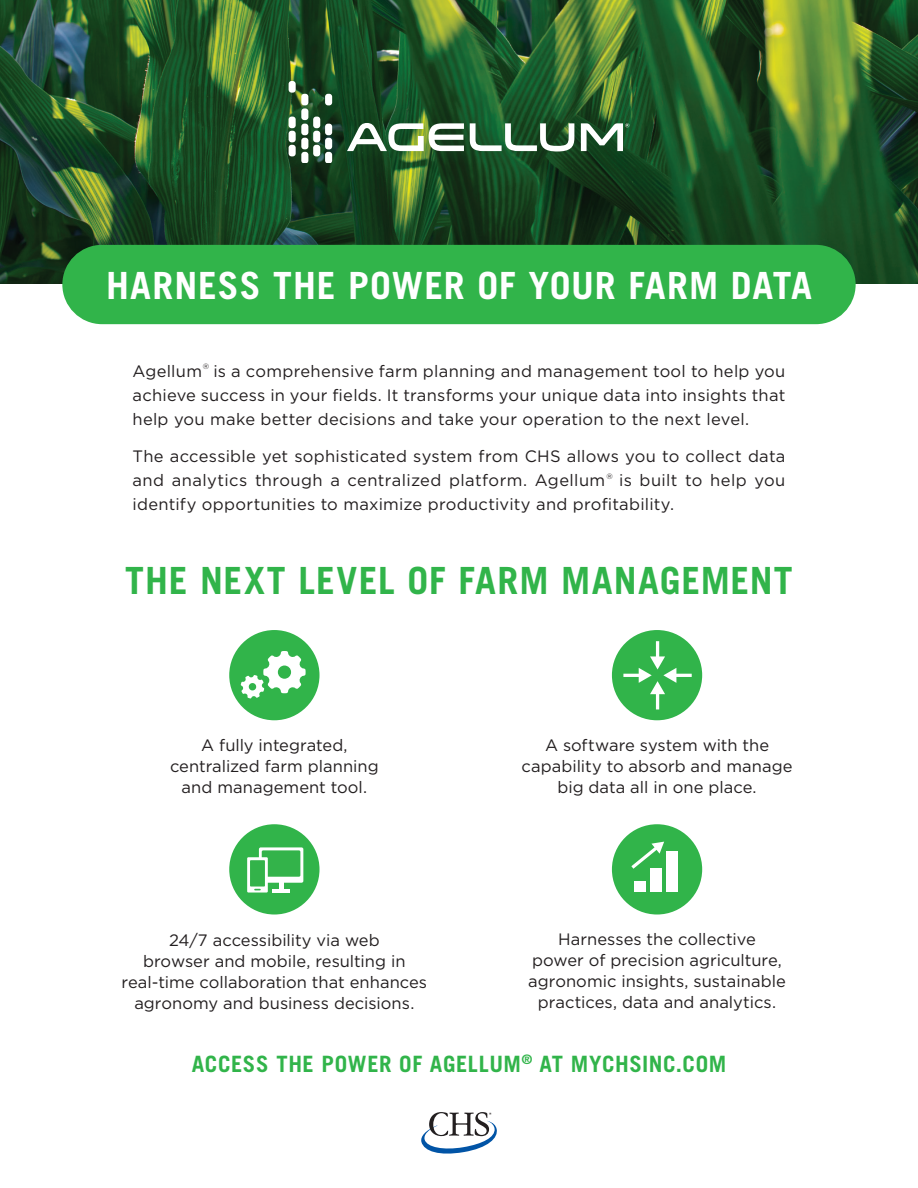
<style>
.page{position:relative;width:918px;height:1188px;background:#fff}
.page>*{position:absolute;margin:0;border:0;box-sizing:border-box;transform-origin:0 0}
.t1{font:700 37.5px "Trade Gothic";letter-spacing:.02em;color:#fff}
.t2{font:700 37.5px "Trade Gothic";letter-spacing:.03em;color:#31b44a}
.t3{font:700 22.5px "Trade Gothic";letter-spacing:.025em;color:#31b44a}
.t4{font:16.5px/21px "Gotham";color:#231f20;text-align:center}
</style>
<div class="page">
<img style="left:0;top:0;width:918px;height:284px">
<div style="left:612px;top:824px;width:90px;height:91px;background:#31b44a;border-radius:50%"></div>
<div style="left:634px;top:881px;width:12px;height:11px;background:#fff"></div>
<div style="left:666px;top:852px;width:12px;height:40px;background:#fff"></div>
<div style="left:650px;top:868px;width:12px;height:24px;background:#fff"></div>
<svg style="left:631px;top:842px;width:33px;height:27px"></svg>
<div style="left:229px;top:824px;width:91px;height:91px;background:#31b44a;border-radius:50%"></div>
<div style="left:259px;top:847px;width:44px;height:36px;background:#fff;border-radius:2px"></div>
<hr style="left:272px;top:889px;width:18px;height:3px;background:#fff">
<hr style="left:279px;top:879px;width:4px;height:11px;background:#fff">
<div style="left:262px;top:850px;width:38px;height:27px;background:#33b34a"></div>
<div style="left:247px;top:857px;width:21px;height:36px;background:#fff"></div>
<div style="left:250px;top:860px;width:15px;height:27px;background:#33b34a"></div>
<div style="left:229px;top:630px;width:91px;height:90px;background:#31b44a;border-radius:50%"></div>
<svg style="left:241px;top:651px;width:65px;height:48px"></svg>
<div style="left:612px;top:630px;width:90px;height:90px;background:#31b44a;border-radius:50%"></div>
<hr style="left:623px;top:674px;width:18px;height:3px;background:#fff">
<hr style="left:674px;top:674px;width:18px;height:3px;background:#fff">
<hr style="left:656px;top:641px;width:3px;height:18px;background:#fff">
<hr style="left:656px;top:692px;width:3px;height:17px;background:#fff">
<svg style="left:639px;top:656px;width:37px;height:38px"></svg>
<div style="left:281px;top:74px;width:363px;height:103px;background:#195328;opacity:.5"></div>
<svg style="left:347px;top:123px;width:117px;height:28px"></svg>
<svg style="left:470px;top:123px;width:104px;height:28px"></svg>
<svg style="left:325px;top:152px;width:7px;height:10px"></svg>
<div style="left:325px;top:138px;width:7px;height:11px;background:#fff;border-radius:3px"></div>
<div style="left:325px;top:124px;width:7px;height:11px;background:#fff;border-radius:3px"></div>
<div style="left:325px;top:94px;width:7px;height:11px;background:#fff;border-radius:3px"></div>
<div style="left:289px;top:145px;width:7px;height:11px;background:#fff;border-radius:3px"></div>
<div style="left:289px;top:131px;width:7px;height:11px;background:#fff;border-radius:3px"></div>
<div style="left:289px;top:117px;width:7px;height:11px;background:#fff;border-radius:3px"></div>
<div style="left:289px;top:81px;width:7px;height:12px;background:#fff;border-radius:3px"></div>
<div style="left:313px;top:145px;width:7px;height:11px;background:#fff;border-radius:3px"></div>
<div style="left:313px;top:131px;width:7px;height:11px;background:#fff;border-radius:3px"></div>
<div style="left:313px;top:117px;width:7px;height:11px;background:#fff;border-radius:3px"></div>
<svg style="left:301px;top:152px;width:7px;height:10px"></svg>
<div style="left:301px;top:138px;width:7px;height:11px;background:#fff;border-radius:3px"></div>
<div style="left:301px;top:124px;width:7px;height:11px;background:#fff;border-radius:3px"></div>
<div style="left:301px;top:108px;width:7px;height:12px;background:#fff;border-radius:3px"></div>
<div style="left:301px;top:94px;width:7px;height:11px;background:#fff;border-radius:3px"></div>
<svg style="left:581px;top:123px;width:48px;height:28px"></svg>
<div style="left:62px;top:245px;width:794px;height:79px;background:#31b44a;border-radius:40px"></div>
<svg style="left:421px;top:1112px;width:76px;height:42px"></svg>
<p class="t1" style="left:106px;top:262px;width:707px">HARNESS THE POWER OF YOUR FARM DATA</p>
<p class="t4" style="left:133px;top:359px;width:654px;line-height:24px;text-align:justify">Agellum<sup>®</sup> is a comprehensive farm planning and management tool to help you achieve success in your fields. It transforms your unique data into insights that help you make better decisions and take your operation to the next level.</p>
<p class="t4" style="left:133px;top:444px;width:654px;line-height:24px;text-align:justify">The accessible yet sophisticated system from CHS allows you to collect data and analytics through a centralized platform. Agellum<sup>®</sup> is built to help you identify opportunities to maximize productivity and profitability.</p>
<p class="t2" style="left:125px;top:558px;width:669px">THE NEXT LEVEL OF FARM MANAGEMENT</p>
<p class="t4" style="left:201px;top:734px;width:148px">A fully integrated,</p>
<p class="t4" style="left:170px;top:755px;width:210px">centralized farm planning</p>
<p class="t4" style="left:182px;top:776px;width:187px">and management tool.</p>
<p class="t4" style="left:169px;top:930px;width:212px">24/7 accessibility via web</p>
<p class="t4" style="left:143px;top:951px;width:264px">browser and mobile, resulting in</p>
<p class="t4" style="left:122px;top:972px;width:307px">real-time collaboration that enhances agronomy and business decisions.</p>
<p class="t4" style="left:522px;top:734px;width:272px">A software system with the capability to absorb and manage big data all in one place.</p>
<p class="t4" style="left:528px;top:929px;width:259px">Harnesses the collective<br>power of precision agriculture, agronomic insights, sustainable practices, data and analytics.</p>
<p class="t3" style="left:192px;top:1050px;width:536px">ACCESS THE POWER OF AGELLUM<sup>®</sup> AT MYCHSINC.COM</p>
</div>
